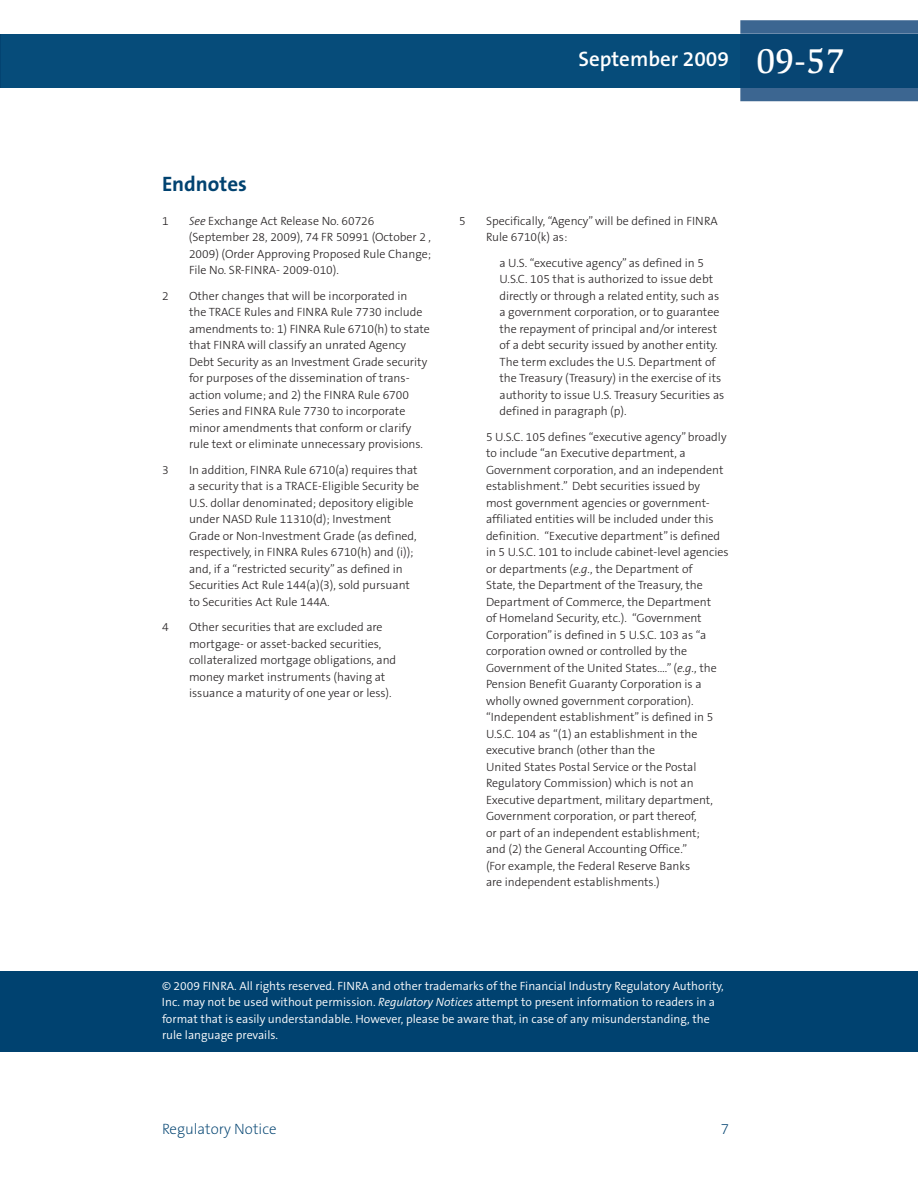
<style>
.page{position:relative;width:918px;height:1188px;background:#fff}
.page>*{position:absolute;margin:0;border:0;box-sizing:border-box;transform-origin:0 0}
.t1{font:500 36px "Slimbach LT";color:#fff}
.t2{font:600 21px "The Sans B6";color:#fff}
.t3{font:700 21px "The Sans B7";color:#004270}
.t4{font:200 15px "The Sans B2";color:#004270}
.t5{font:300 12px/16.5px "The Sans B3";color:#231f20}
.t6{font:300 12px/16.5px "The Sans B4";color:#fff}
.s1{font-style:italic}
</style>
<div class="page">
<div style="left:0;top:34px;width:740px;height:54px;background:#064c7a"></div>
<hr style="left:0;top:34px;width:1px;height:54px;background:#034371">
<svg style="left:740px;top:20px;width:178px;height:81px;background:#3f6993"></svg>
<div style="left:740px;top:34px;width:178px;height:54px;background:#074573"></div>
<div style="left:0;top:971px;width:918px;height:81px;background:#004270"></div>
<h2 class="t2" style="left:578px;top:48px;width:152px">September 2009</h2>
<h1 class="t1" style="left:756px;top:47px;width:90px">09-57</h1>
<h2 class="t3" style="left:162px;top:173px;width:86px">Endnotes</h2>
<p class="t5" style="left:162px;top:213px;width:8px">1</p>
<p class="t5" style="left:189px;top:213px;width:244px"><span class="s1">See</span> Exchange Act Release No. 60726 (September 28, 2009), 74 FR 50991 (October 2 , 2009) (Order Approving Proposed Rule Change; File No. SR-FINRA- 2009-010).</p>
<p class="t5" style="left:162px;top:288px;width:8px">2</p>
<p class="t5" style="left:189px;top:288px;width:242px">Other changes that will be incorporated in<br>the TRACE Rules and FINRA Rule 7730 include amendments to: 1) FINRA Rule 6710(h) to state that FINRA will classify an unrated Agency Debt Security as an Investment Grade security for purposes of the dissemination of trans&shy;action volume; and 2) the FINRA Rule 6700<br>Series and FINRA Rule 7730 to incorporate minor amendments that conform or clarify rule text or eliminate unnecessary provisions.</p>
<p class="t5" style="left:162px;top:462px;width:8px">3</p>
<p class="t5" style="left:189px;top:462px;width:232px">In addition, FINRA Rule 6710(a) requires that a security that is a TRACE-Eligible Security be U.S. dollar denominated; depository eligible under NASD Rule 11310(d); Investment Grade or Non-Investment Grade (as defined, respectively, in FINRA Rules 6710(h) and (i)); and, if a “restricted security” as defined in Securities Act Rule 144(a)(3), sold pursuant to Securities Act Rule 144A.</p>
<p class="t5" style="left:162px;top:620px;width:8px">4</p>
<p class="t5" style="left:189px;top:620px;width:209px">Other securities that are excluded are mortgage- or asset-backed securities, collateralized mortgage obligations, and money market instruments (having at issuance a maturity of one year or less).</p>
<p class="t5" style="left:459px;top:213px;width:8px">5</p>
<p class="t5" style="left:486px;top:213px;width:233px">Specifically, “Agency”will be defined in FINRA<br>Rule 6710(k) as:</p>
<p class="t5" style="left:500px;top:255px;width:226px">a U.S. “executive agency” as defined in 5<br>U.S.C. 105 that is authorized to issue debt directly or through a related entity, such as a government corporation, or to guarantee the repayment of principal and/or interest of a debt security issued by another entity.<br>The term excludes the U.S. Department of the Treasury (Treasury) in the exercise of its authority to issue U.S. Treasury Securities as defined in paragraph (p).</p>
<p class="t5" style="left:486px;top:429px;width:244px">5 U.S.C. 105 defines “executive agency” broadly to include “an Executive department, a Government corporation, and an independent establishment.” Debt securities issued by most government agencies or government&shy;affiliated entities will be included under this definition. “Executive department”is defined in 5 U.S.C. 101 to include cabinet-level agencies or departments (<span class="s1">e.g.</span>, the Department of<br>State, the Department of the Treasury, the Department of Commerce, the Department<br>of Homeland Security, etc.). “Government Corporation”is defined in 5 U.S.C. 103 as “a corporation owned or controlled by the Government of the United States….”(<span class="s1">e.g.</span>, the Pension Benefit Guaranty Corporation is a wholly owned government corporation). “Independent establishment”is defined in 5<br>U.S.C. 104 as “(1) an establishment in the executive branch (other than the<br>United States Postal Service or the Postal Regulatory Commission) which is not an Executive department, military department, Government corporation, or part thereof,<br>or part of an independent establishment;<br>and (2) the General Accounting Office.”<br>(For example, the Federal Reserve Banks<br>are independent establishments.)</p>
<p class="t6" style="left:162px;top:978px;width:563px">© 2009 FINRA. All rights reserved. FINRA and other trademarks of the Financial Industry Regulatory Authority, Inc. may not be used without permission. <span class="s1">Regulatory Notices</span> attempt to present information to readers in a format that is easily understandable. However, please be aware that, in case of any misunderstanding, the rule language prevails.</p>
<p class="t4" style="left:162px;top:1121px;width:116px">Regulatory Notice</p>
<p class="t4" style="left:721px;top:1121px;width:10px">7</p>
</div>
